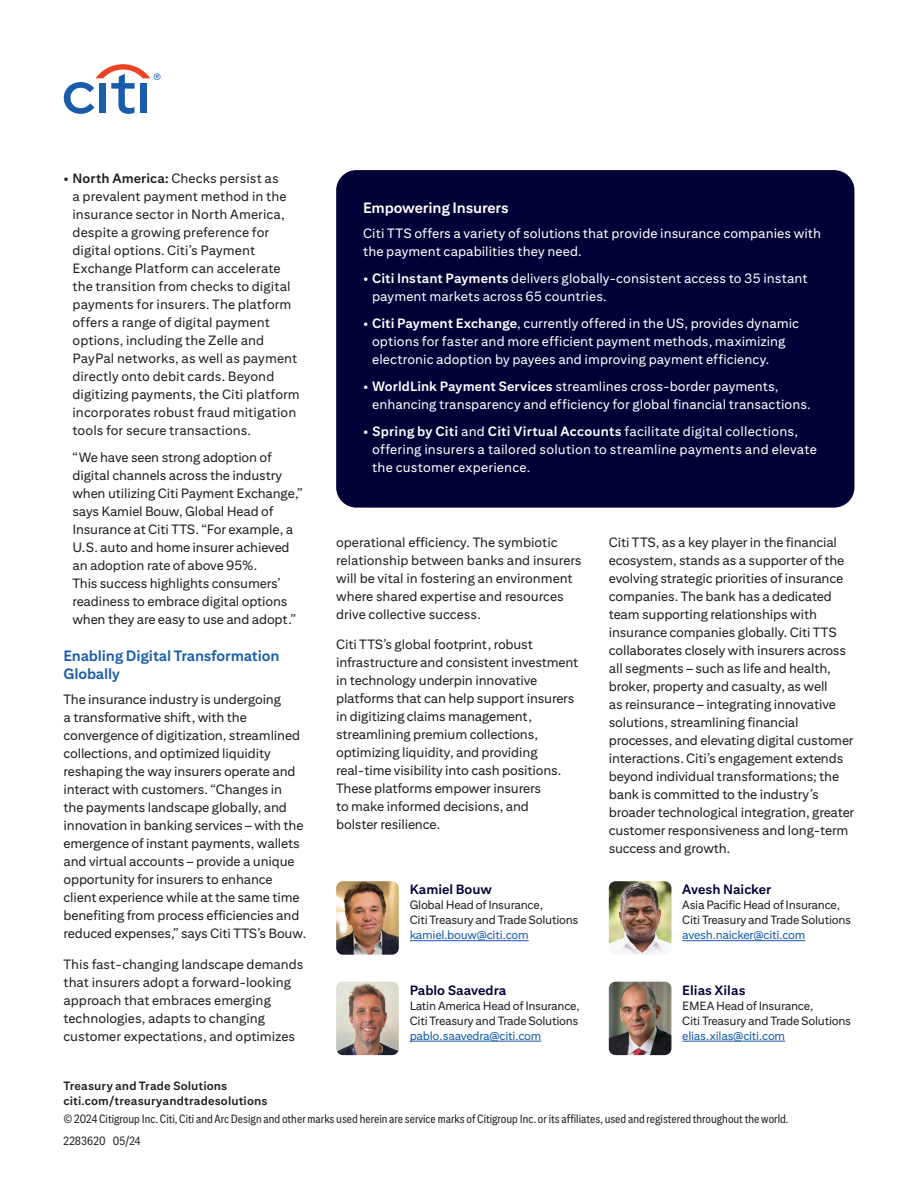
<style>
.page{position:relative;width:918px;height:1188px;background:#fff}
.page>*{position:absolute;margin:0;border:0;box-sizing:border-box;transform-origin:0 0}
.Heading{font:700 15px/18px "Citi Sans Text";letter-spacing:-.01em;color:#185cab}
.Heading-2{font:700 15px "Citi Sans Text";letter-spacing:-.01em;color:#fff}
.Body_copy{font:13.5px/18px "Citi Sans Text";letter-spacing:-.01em;color:#231f20}
.Body_Before_First_Bu{font:13.5px/18px "Citi Sans Text";letter-spacing:.01em;color:#fff}
.Body_copy-2{font:700 13.5px "Citi Sans Text";color:#000137}
.Body_copy-3{font:12px/15px "Citi Sans Text";letter-spacing:-.02em;color:#231f20}
.Disclaimer{font:condensed 12px "Citi Sans";color:#231f20}
.Body_copy-4{font:12px "Citi Sans Text";letter-spacing:-.02em;color:#185cab}
.t1{font:700 12px "Citi Sans Text";letter-spacing:.01em;color:#231f20}
.s1{font-weight:700}
</style>
<div class="page">
<svg style="left:64px;top:64px;width:96px;height:50px"></svg>
<div style="left:336px;top:170px;width:518px;height:338px;background:#000137;border-radius:20px"></div>
<img style="left:336px;top:881px;width:63px;height:74px">
<hr style="left:410px;top:940px;width:119px;height:1px;background:#185cab">
<img style="left:609px;top:881px;width:62px;height:74px">
<hr style="left:682px;top:940px;width:123px;height:1px;background:#185cab">
<img style="left:336px;top:982px;width:63px;height:73px">
<hr style="left:410px;top:1041px;width:131px;height:1px;background:#185cab">
<img style="left:609px;top:982px;width:62px;height:73px">
<hr style="left:682px;top:1041px;width:103px;height:1px;background:#185cab">
<p class="Body_copy" style="left:73px;top:169px;width:229px;text-indent:-9px">• <span class="s1">North America:</span> Checks persist as<br>a prevalent payment method in the insurance sector in North America, despite a growing preference for digital options. Citi’s Payment Exchange Platform can accelerate the transition from checks to digital payments for insurers. The platform offers a range of digital payment options, including the Zelle and PayPal networks, as well as payment directly onto debit cards. Beyond digitizing payments, the Citi platform incorporates robust fraud mitigation tools for secure transactions.</p>
<p class="Body_copy" style="left:72px;top:448px;width:232px">“We have seen strong adoption of digital channels across the industry when utilizing Citi Payment Exchange,” says Kamiel Bouw, Global Head of Insurance at Citi TTS. “For example, a U.S. auto and home insurer achieved an adoption rate of above 95%.<br>This success highlights consumers’ readiness to embrace digital options when they are easy to use and adopt.”</p>
<p class="Heading" style="left:64px;top:647px;width:217px">Enabling Digital Transformation<br>Globally</p>
<p class="Body_copy" style="left:64px;top:690px;width:244px">The insurance industry is undergoing<br>a transformative shift, with the convergence of digitization, streamlined collections, and optimized liquidity reshaping the way insurers operate and interact with customers. “Changes in<br>the payments landscape globally, and innovation in banking services – with the emergence of instant payments, wallets and virtual accounts – provide a unique opportunity for insurers to enhance client experience while at the same time benefiting from process efficiencies and reduced expenses,” says Citi TTS’s Bouw.</p>
<p class="Body_copy" style="left:64px;top:955px;width:241px">This fast-changing landscape demands that insurers adopt a forward-looking approach that embraces emerging technologies, adapts to changing customer expectations, and optimizes</p>
<p class="Heading-2" style="left:363px;top:199px;width:147px">Empowering Insurers</p>
<p class="Body_Before_First_Bu" style="left:363px;top:224px;width:460px">Citi TTS offers a variety of solutions that provide insurance companies with the payment capabilities they need.</p>
<p class="Body_Before_First_Bu" style="left:372px;top:269px;width:437px;text-indent:-9px">• <span class="s1">Citi Instant Payments</span> delivers globally-consistent access to 35 instant payment markets across 65 countries.</p>
<p class="Body_Before_First_Bu" style="left:372px;top:314px;width:428px;text-indent:-9px">• <span class="s1">Citi Payment Exchange</span>, currently offered in the US, provides dynamic options for faster and more efficient payment methods, maximizing electronic adoption by payees and improving payment efficiency.</p>
<p class="Body_Before_First_Bu" style="left:372px;top:377px;width:440px;text-indent:-9px">• <span class="s1">WorldLink Payment Services</span> streamlines cross-border payments, enhancing transparency and efficiency for global financial transactions.</p>
<p class="Body_Before_First_Bu" style="left:372px;top:422px;width:446px;text-indent:-9px">• <span class="s1">Spring by Citi</span> and <span class="s1">Citi Virtual Accounts</span> facilitate digital collections, offering insurers a tailored solution to streamline payments and elevate the customer experience.</p>
<p class="Body_copy" style="left:336px;top:533px;width:247px">operational efficiency. The symbiotic relationship between banks and insurers will be vital in fostering an environment where shared expertise and resources drive collective success.</p>
<p class="Body_copy" style="left:336px;top:635px;width:244px">Citi TTS’s global footprint, robust infrastructure and consistent investment in technology underpin innovative platforms that can help support insurers in digitizing claims management, streamlining premium collections, optimizing liquidity, and providing real-time visibility into cash positions.<br>These platforms empower insurers<br>to make informed decisions, and<br>bolster resilience.</p>
<p class="Body_copy-2" style="left:410px;top:881px;width:84px">Kamiel Bouw</p>
<p class="Body_copy-3" style="left:410px;top:897px;width:170px">Global Head of Insurance,<br>Citi Treasury and Trade Solutions</p>
<p class="Body_copy-4" style="left:410px;top:928px;width:121px">kamiel.bouw@citi.com</p>
<p class="Body_copy-2" style="left:410px;top:982px;width:98px">Pablo Saavedra</p>
<p class="Body_copy-3" style="left:410px;top:998px;width:172px">Latin America Head of Insurance,<br>Citi Treasury and Trade Solutions</p>
<p class="Body_copy-4" style="left:410px;top:1028px;width:133px">pablo.saavedra@citi.com</p>
<p class="Body_copy" style="left:609px;top:533px;width:247px">Citi TTS, as a key player in the financial ecosystem, stands as a supporter of the evolving strategic priorities of insurance companies. The bank has a dedicated team supporting relationships with insurance companies globally. Citi TTS collaborates closely with insurers across all segments – such as life and health, broker, property and casualty, as well<br>as reinsurance – integrating innovative solutions, streamlining financial processes, and elevating digital customer interactions. Citi’s engagement extends beyond individual transformations; the bank is committed to the industry’s broader technological integration, greater customer responsiveness and long-term success and growth.</p>
<p class="Body_copy-2" style="left:682px;top:881px;width:91px">Avesh Naicker</p>
<p class="Body_copy-3" style="left:682px;top:897px;width:170px">Asia Pacific Head of Insurance,<br>Citi Treasury and Trade Solutions</p>
<p class="Body_copy-4" style="left:682px;top:928px;width:125px">avesh.naicker@citi.com</p>
<p class="Body_copy-2" style="left:682px;top:982px;width:65px">Elias Xilas</p>
<p class="Body_copy-3" style="left:682px;top:998px;width:170px">EMEA Head of Insurance,<br>Citi Treasury and Trade Solutions</p>
<p class="Body_copy-4" style="left:682px;top:1028px;width:104px">elias.xilas@citi.com</p>
<p class="t1" style="left:64px;top:1078px;width:165px">Treasury and Trade Solutions</p>
<p class="t1" style="left:64px;top:1093px;width:205px">citi.com/treasuryandtradesolutions</p>
<p class="Disclaimer" style="left:64px;top:1112px;width:726px">© 2024 Citigroup Inc. Citi, Citi and Arc Design and other marks used herein are service marks of Citigroup Inc. or its affiliates, used and registered throughout the world.</p>
<p class="Disclaimer" style="left:64px;top:1134px;width:78px">2283620 05/24</p>
</div>
